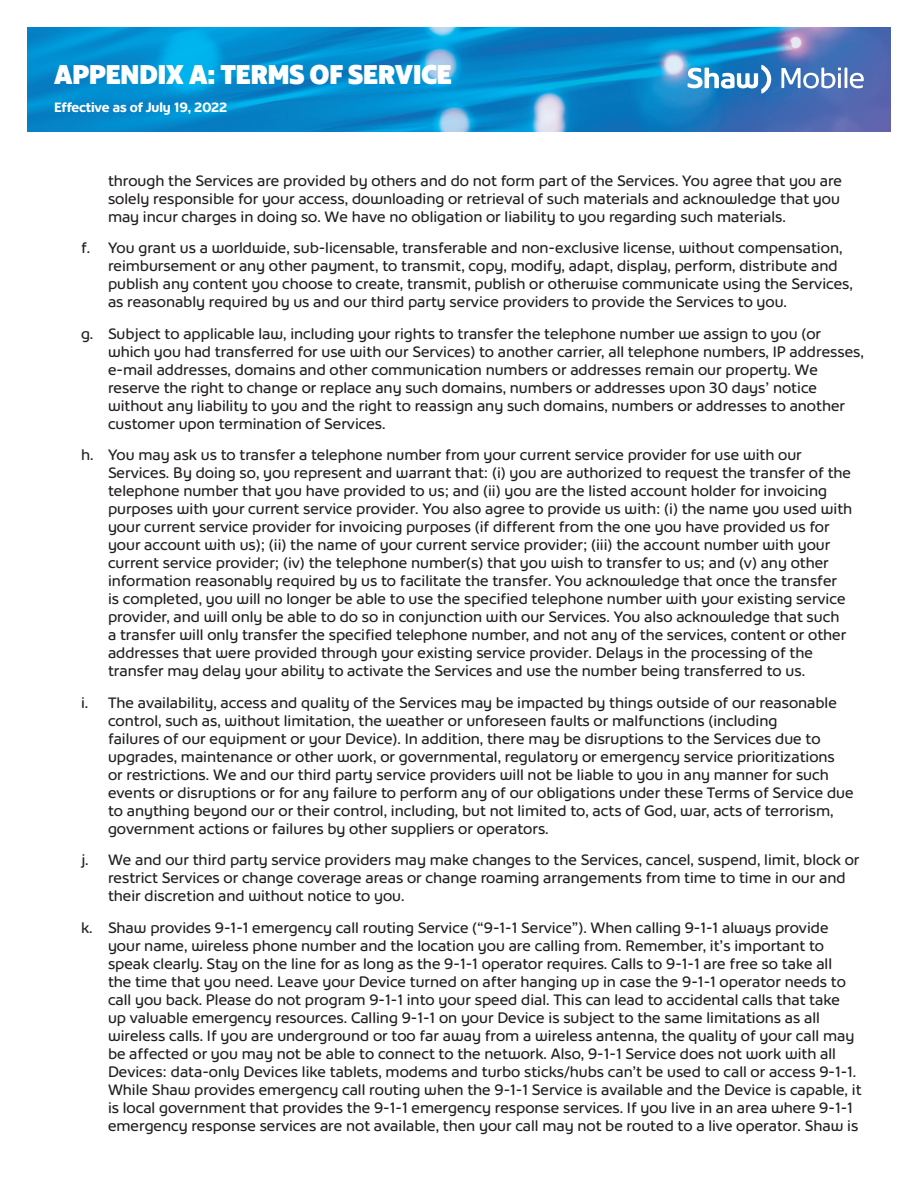
<style>
.page{position:relative;width:918px;height:1188px;background:#fff}
.page>*{position:absolute;margin:0;border:0;box-sizing:border-box;transform-origin:0 0}
.t1{font:900 27px "Shaw";color:#fff}
.t2{font:500 15px/18px "Shaw";color:#231f20}
.t3{font:700 13.5px "Shaw";letter-spacing:-.01em;color:#fff}
</style>
<div class="page">
<img style="left:27px;top:27px;width:864px;height:104px">
<svg style="left:688px;top:65px;width:83px;height:29px"></svg>
<svg style="left:781px;top:68px;width:60px;height:20px"></svg>
<hr style="left:838px;top:73px;width:3px;height:15px;background:#fff">
<hr style="left:845px;top:68px;width:2px;height:20px;background:#fff">
<svg style="left:850px;top:73px;width:14px;height:15px"></svg>
<h1 class="t1" style="left:54px;top:59px;width:399px">APPENDIX A: TERMS OF SERVICE</h1>
<p class="t3" style="left:54px;top:100px;width:175px">Effective as of July 19, 2022</p>
<p class="t2" style="left:108px;top:172px;width:736px">through the Services are provided by others and do not form part of the Services. You agree that you are solely responsible for your access, downloading or retrieval of such materials and acknowledge that you may incur charges in doing so. We have no obligation or liability to you regarding such materials.</p>
<p class="t2" style="left:108px;top:239px;width:747px;text-indent:-27px">f. You grant us a worldwide, sub-licensable, transferable and non-exclusive license, without compensation, reimbursement or any other payment, to transmit, copy, modify, adapt, display, perform, distribute and publish any content you choose to create, transmit, publish or otherwise communicate using the Services, as reasonably required by us and our third party service providers to provide the Services to you.</p>
<p class="t2" style="left:108px;top:325px;width:757px;text-indent:-27px">g. Subject to applicable law, including your rights to transfer the telephone number we assign to you (or which you had transferred for use with our Services) to another carrier, all telephone numbers, IP addresses, e-mail addresses, domains and other communication numbers or addresses remain our property. We reserve the right to change or replace any such domains, numbers or addresses upon 30 days’ notice without any liability to you and the right to reassign any such domains, numbers or addresses to another customer upon termination of Services.</p>
<p class="t2" style="left:108px;top:446px;width:746px;text-indent:-27px">h. You may ask us to transfer a telephone number from your current service provider for use with our Services. By doing so, you represent and warrant that: (i) you are authorized to request the transfer of the telephone number that you have provided to us; and (ii) you are the listed account holder for invoicing purposes with your current service provider. You also agree to provide us with: (i) the name you used with your current service provider for invoicing purposes (if different from the one you have provided us for your account with us); (ii) the name of your current service provider; (iii) the account number with your current service provider; (iv) the telephone number(s) that you wish to transfer to us; and (v) any other information reasonably required by us to facilitate the transfer. You acknowledge that once the transfer<br>is completed, you will no longer be able to use the specified telephone number with your existing service provider, and will only be able to do so in conjunction with our Services. You also acknowledge that such<br>a transfer will only transfer the specified telephone number, and not any of the services, content or other addresses that were provided through your existing service provider. Delays in the processing of the transfer may delay your ability to activate the Services and use the number being transferred to us.</p>
<p class="t2" style="left:108px;top:694px;width:747px;text-indent:-27px">i. The availability, access and quality of the Services may be impacted by things outside of our reasonable control, such as, without limitation, the weather or unforeseen faults or malfunctions (including<br>failures of our equipment or your Device). In addition, there may be disruptions to the Services due to upgrades, maintenance or other work, or governmental, regulatory or emergency service prioritizations<br>or restrictions. We and our third party service providers will not be liable to you in any manner for such events or disruptions or for any failure to perform any of our obligations under these Terms of Service due to anything beyond our or their control, including, but not limited to, acts of God, war, acts of terrorism, government actions or failures by other suppliers or operators.</p>
<p class="t2" style="left:108px;top:851px;width:753px;text-indent:-27px">j. We and our third party service providers may make changes to the Services, cancel, suspend, limit, block or restrict Services or change coverage areas or change roaming arrangements from time to time in our and their discretion and without notice to you.</p>
<p class="t2" style="left:108px;top:919px;width:755px;text-indent:-27px">k. Shaw provides 9-1-1 emergency call routing Service (“9-1-1 Service”). When calling 9-1-1 always provide your name, wireless phone number and the location you are calling from. Remember, it’s important to speak clearly. Stay on the line for as long as the 9-1-1 operator requires. Calls to 9-1-1 are free so take all<br>the time that you need. Leave your Device turned on after hanging up in case the 9-1-1 operator needs to call you back. Please do not program 9-1-1 into your speed dial. This can lead to accidental calls that take up valuable emergency resources. Calling 9-1-1 on your Device is subject to the same limitations as all wireless calls. If you are underground or too far away from a wireless antenna, the quality of your call may be affected or you may not be able to connect to the network. Also, 9-1-1 Service does not work with all Devices: data-only Devices like tablets, modems and turbo sticks/hubs can’t be used to call or access 9-1-1.<br>While Shaw provides emergency call routing when the 9-1-1 Service is available and the Device is capable, it is local government that provides the 9-1-1 emergency response services. If you live in an area where 9-1-1 emergency response services are not available, then your call may not be routed to a live operator. Shaw is</p>
</div>
